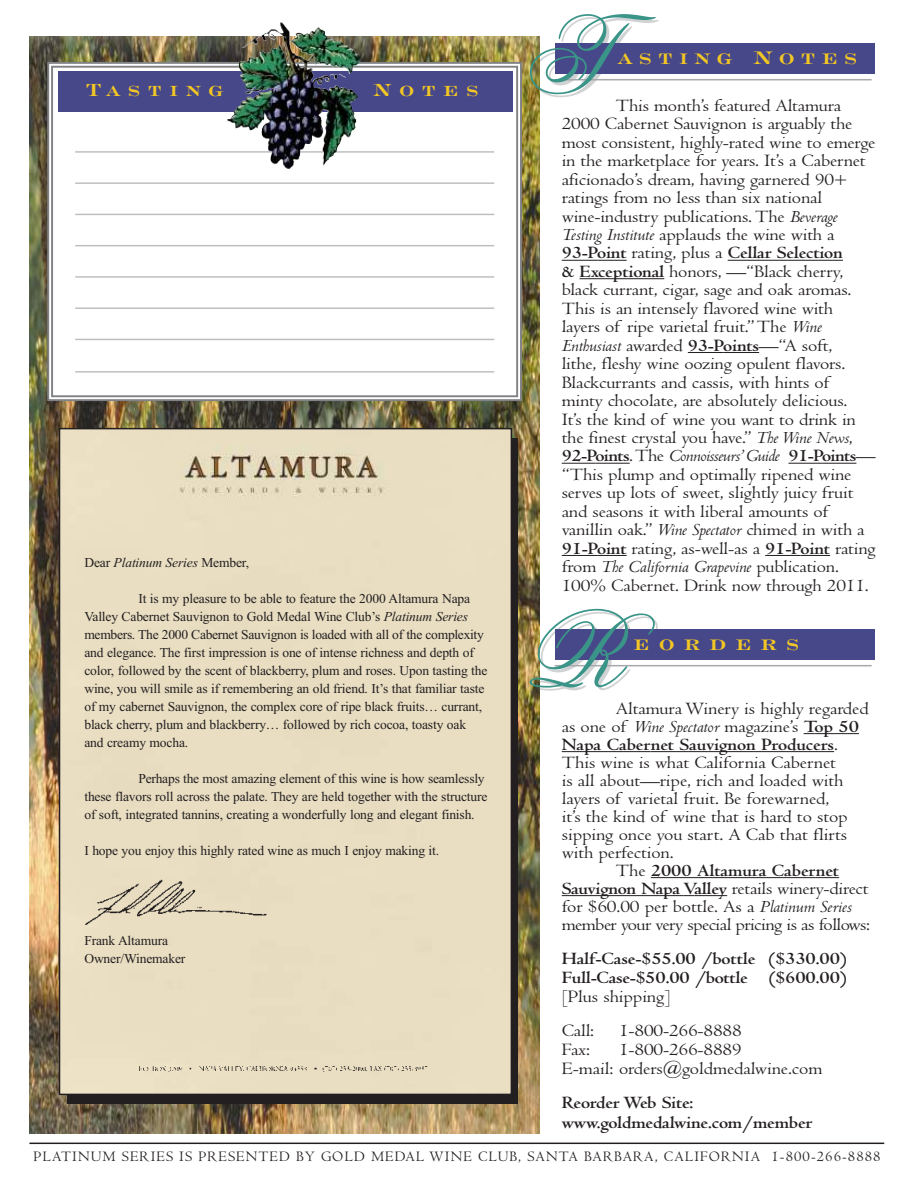
<style>
.page{position:relative;width:918px;height:1188px;background:#fff}
.page>*{position:absolute;margin:0;border:0;box-sizing:border-box;transform-origin:0 0}
.t1{font:108px "Flemish Script";color:#3a9488}
.t2{font:700 27px "Engravers Roman BT";letter-spacing:.235em;color:#f3c723}
.t3{font:700 27px "Engravers Roman BT";letter-spacing:.35em;color:#f3c723}
.t4{font:700 26.1px "Engravers Roman BT";letter-spacing:.29em;color:#f3c723}
.t5{font:18px/18.5px "Centaur";letter-spacing:-.01em;color:#231f20;scale:1.1 1}
.t6{font:700 18px/19.2px "Centaur";letter-spacing:-.005em;color:#231f20;scale:1.1 1}
.t7{font:18px "Centaur";letter-spacing:-.03em;color:#231f20;scale:1.1 1}
.t8{font:15px "Centaur";letter-spacing:.075em;color:#231f20}
.t9{font:13.5px/18px "Times New Roman";letter-spacing:-.01em;color:#231f20}
.t10{font:italic 13.5px "Times New Roman";letter-spacing:-.01em;color:#231f20}
.s1{font-style:normal}
.s2{font-style:italic}
.s3{font-weight:700}
.s4{font-weight:400}
</style>
<div class="page">
<hr style="left:555px;top:665px;width:317px;height:1px;background:#a8a9ad">
<hr style="left:555px;top:79px;width:317px;height:1px;background:#a8a9ad">
<img style="left:29px;top:36px;width:511px;height:1098px">
<svg style="left:46px;top:61px;width:477px;height:341px"></svg>
<div style="left:58px;top:71px;width:455px;height:41px;background:#474889"></div>
<hr style="left:75px;top:151px;width:419px;height:2px;background:#bcbdc0">
<hr style="left:75px;top:182px;width:419px;height:2px;background:#bcbdc0">
<hr style="left:75px;top:214px;width:419px;height:1px;background:#bcbdc0">
<hr style="left:75px;top:245px;width:419px;height:1px;background:#bcbdc0">
<hr style="left:75px;top:276px;width:419px;height:2px;background:#bcbdc0">
<hr style="left:75px;top:307px;width:419px;height:2px;background:#bcbdc0">
<hr style="left:75px;top:339px;width:419px;height:1px;background:#bcbdc0">
<hr style="left:75px;top:371px;width:419px;height:2px;background:#bcbdc0">
<hr style="left:562px;top:260px;width:35px;height:1px;background:#231f20">
<hr style="left:597px;top:260px;width:30px;height:1px;background:#231f20">
<hr style="left:728px;top:260px;width:115px;height:1px;background:#231f20">
<svg style="left:580px;top:278px;width:33px;height:1px"></svg>
<hr style="left:613px;top:278px;width:51px;height:1px;background:#231f20">
<hr style="left:688px;top:352px;width:35px;height:1px;background:#231f20">
<hr style="left:723px;top:352px;width:36px;height:1px;background:#231f20">
<hr style="left:562px;top:463px;width:34px;height:1px;background:#231f20">
<hr style="left:596px;top:463px;width:34px;height:1px;background:#231f20">
<hr style="left:788px;top:463px;width:34px;height:1px;background:#231f20">
<hr style="left:822px;top:463px;width:34px;height:1px;background:#231f20">
<hr style="left:562px;top:555px;width:35px;height:1px;background:#231f20">
<hr style="left:597px;top:555px;width:30px;height:1px;background:#231f20">
<hr style="left:765px;top:555px;width:36px;height:1px;background:#231f20">
<svg style="left:801px;top:555px;width:29px;height:1px"></svg>
<hr style="left:814px;top:733px;width:45px;height:1px;background:#231f20">
<hr style="left:562px;top:751px;width:89px;height:1px;background:#231f20">
<hr style="left:651px;top:751px;width:127px;height:1px;background:#231f20">
<hr style="left:778px;top:751px;width:56px;height:1px;background:#231f20">
<hr style="left:651px;top:877px;width:165px;height:1px;background:#231f20">
<svg style="left:816px;top:877px;width:23px;height:1px"></svg>
<hr style="left:562px;top:895px;width:121px;height:1px;background:#231f20">
<hr style="left:694px;top:895px;width:33px;height:1px;background:#231f20">
<div style="left:68px;top:439px;width:450px;height:665px;background:#231f20"></div>
<div style="left:62px;top:431px;width:447px;height:661px;background:#e9dec2"></div>
<div style="left:59px;top:428px;width:453px;height:667px;border:2px solid #231f20"></div>
<div style="left:555px;top:44px;width:319px;height:30px;background:#474889"></div>
<div style="left:555px;top:629px;width:319px;height:31px;background:#474889"></div>
<img style="left:281px;top:22px;width:80px;height:146px">
<hr style="left:29px;top:1143px;width:855px;height:1px;background:#231f20">
<img style="left:129px;top:1059px;width:311px;height:19px">
<img style="left:77px;top:873px;width:198px;height:57px">
<h3 class="t4" style="left:86px;top:72px;width:139px">Tasting</h3>
<h3 class="t4" style="left:374px;top:72px;width:107px">Notes</h3>
<p class="t10" style="left:84px;top:557px;width:166px"><span class="s1">Dear</span> Platinum Series <span class="s1">Member,</span></p>
<p class="t9" style="left:84px;top:590px;width:405px;text-indent:54px">It is my pleasure to be able to feature the 2000 Altamura Napa Valley Cabernet Sauvignon to Gold Medal Wine Club’s <span class="s2">Platinum Series </span>members. The 2000 Cabernet Sauvignon is loaded with all of the complexity and elegance. The first impression is one of intense richness and depth of color, followed by the scent of blackberry, plum and roses. Upon tasting the wine, you will smile as if remembering an old friend. It’s that familiar taste of my cabernet Sauvignon, the complex core of ripe black fruits… currant, black cherry, plum and blackberry… followed by rich cocoa, toasty oak and creamy mocha.</p>
<p class="t9" style="left:84px;top:770px;width:405px;text-indent:54px">Perhaps the most amazing element of this wine is how seamlessly these flavors roll across the palate. They are held together with the structure of soft, integrated tannins, creating a wonderfully long and elegant finish.</p>
<p class="t9" style="left:84px;top:842px;width:356px">I hope you enjoy this highly rated wine as much I enjoy making it.</p>
<p class="t9" style="left:84px;top:932px;width:103px">Frank Altamura<br>Owner/Winemaker</p>
<h1 class="t1" style="left:523px;top:-7px;width:134px">T</h1>
<h2 class="t2" style="left:618px;top:39px;width:241px">asting Notes</h2>
<p class="t5" style="left:562px;top:98px;width:287px;text-indent:54px">This month’s featured Altamura 2000 Cabernet Sauvignon is arguably the most consistent, highly-rated wine to emerge in the marketplace for years. It’s a Cabernet aficionado’s dream, having garnered 90+ ratings from no less than six national wine-industry publications. The <span class="s2">Beverage Testing Institute</span> applauds the wine with a <span class="s3">93-Point</span> rating, plus a <span class="s3">Cellar Selection<br>&amp; Exceptional</span> honors, —“Black cherry, black currant, cigar, sage and oak aromas.<br>This is an intensely flavored wine with layers of ripe varietal fruit.”The <span class="s2">Wine Enthusiast</span> awarded <span class="s3">93-Points</span>—“A soft,<br>lithe, fleshy wine oozing opulent flavors.<br>Blackcurrants and cassis, with hints of<br>minty chocolate, are absolutely delicious.<br>It’s the kind of wine you want to drink in the finest crystal you have.” <span class="s2">The Wine News</span>, <span class="s3">92-Points</span>. The <span class="s2">Connoisseurs’ Guide</span> <span class="s3">91-Points</span>— “This plump and optimally ripened wine serves up lots of sweet, slightly juicy fruit and seasons it with liberal amounts of vanillin oak.” <span class="s2">Wine Spectator</span> chimed in with a <span class="s3">91-Point</span> rating, as-well-as a <span class="s3">91-Point</span> rating from <span class="s2">The California Grapevine</span> publication.<br>100% Cabernet. Drink now through 2011.</p>
<h1 class="t1" style="left:523px;top:586px;width:96px">R</h1>
<h2 class="t3" style="left:634px;top:625px;width:167px">eorders</h2>
<p class="t5" style="left:616px;top:701px;width:232px">Altamura Winery is highly regarded</p>
<p class="t5" style="left:562px;top:719px;width:272px">as one of <span class="s2">Wine Spectator</span> magazine’s <span class="s3">Top 50</span></p>
<p class="t6" style="left:562px;top:737px;width:253px">Napa Cabernet Sauvignon Producers<span class="s4">.</span></p>
<p class="t5" style="left:562px;top:755px;width:251px">This wine is what California Cabernet</p>
<p class="t5" style="left:562px;top:773px;width:258px">is all about—ripe, rich and loaded with</p>
<p class="t5" style="left:562px;top:791px;width:245px">layers of varietal fruit. Be forewarned,</p>
<p class="t5" style="left:562px;top:809px;width:261px">it’s the kind of wine that is hard to stop</p>
<p class="t5" style="left:562px;top:827px;width:261px">sipping once you start. A Cab that flirts</p>
<p class="t5" style="left:562px;top:845px;width:103px">with perfection.</p>
<p class="t6" style="left:616px;top:863px;width:205px"><span class="s4">The</span> 2000 Altamura Cabernet</p>
<p class="t5" style="left:562px;top:881px;width:280px"><span class="s3">Sauvignon Napa Valley</span> retails winery-direct</p>
<p class="t5" style="left:562px;top:899px;width:265px">for $60.00 per bottle. As a <span class="s2">Platinum Series</span></p>
<p class="t7" style="left:562px;top:918px;width:282px">member your very special pricing is as follows:</p>
<p class="t6" style="left:562px;top:951px;width:261px">Half-Case-$55.00 /bottle ($330.00)<br>Full-Case-$50.00 /bottle ($600.00)</p>
<p class="t5" style="left:562px;top:982px;width:100px;line-height:33.9px">[Plus shipping]<br>Call:</p>
<p class="t5" style="left:619px;top:1023px;width:113px">1-800-266-8888</p>
<p class="t5" style="left:562px;top:1042px;width:238px;line-height:19.2px;text-indent:57px">1-800-266-8889<br>E-mail: orders@goldmedalwine.com</p>
<p class="t6" style="left:562px;top:1095px;width:229px">Reorder Web Site: www.goldmedalwine.com/member</p>
<p class="t5" style="left:562px;top:1042px;width:27px">Fax:</p>
<p class="t8" style="left:34px;top:1151px;width:849px">PLATINUM SERIES IS PRESENTED BY GOLD MEDAL WINE CLUB, SANTA BARBARA, CALIFORNIA 1-800-266-8888</p>
</div>
